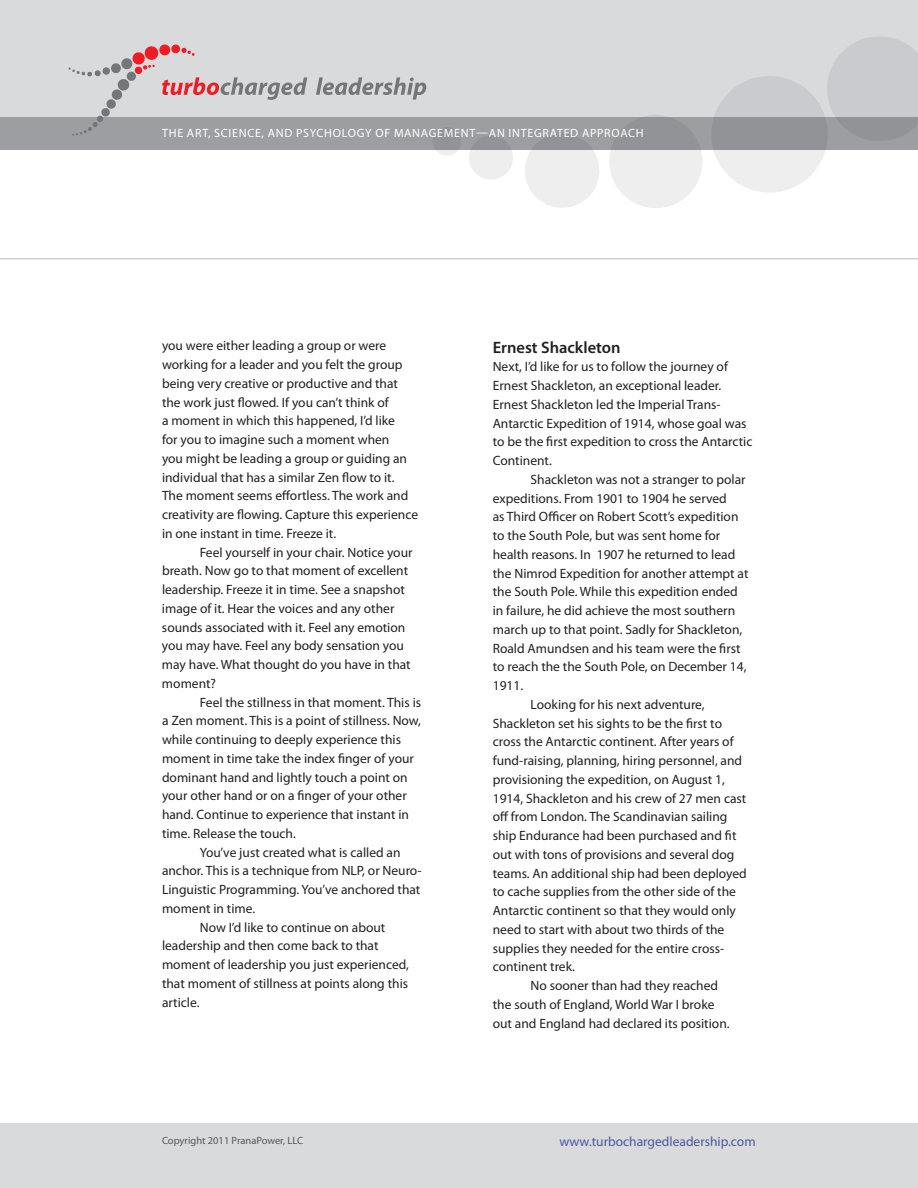
<style>
.page{position:relative;width:918px;height:1188px;background:#fff}
.page>*{position:absolute;margin:0;border:0;box-sizing:border-box;transform-origin:0 0}
.t1{font:600 16.5px "Myriad Pro";color:#231f20}
.t2{font:13.5px/18.8px "Myriad Pro";color:#231f20}
.t3{font:13.5px "Myriad Pro";color:#4c59a0}
.t4{font:12px "Myriad Pro";letter-spacing:.06em;color:#fff}
.t5{font:10.5px "Myriad Pro";color:#57585a}
</style>
<div class="page">
<div style="left:0;top:0;width:918px;height:150px;background:#d9dadc"></div>
<div style="left:0;top:1123px;width:918px;height:65px;background:#d9dadc"></div>
<div style="left:0;top:117px;width:918px;height:33px;background:#9c9ea2"></div>
<svg style="left:433px;top:37px;width:485px;height:171px"></svg>
<svg style="left:69px;top:44px;width:238px;height:92px"></svg>
<svg style="left:316px;top:77px;width:110px;height:23px"></svg>
<hr style="left:0;top:258px;width:918px;height:1px;background:#b6b7bb">
<p class="t4" style="left:162px;top:126px;width:483px">the art, science, And PSYCHOLOGY of management—an integrated approach</p>
<p class="t2" style="left:162px;top:336px;width:258px">you were either leading a group or were working for a leader and you felt the group being very creative or productive and that the work just flowed. If you can’t think of<br>a moment in which this happened, I’d like<br>for you to imagine such a moment when<br>you might be leading a group or guiding an individual that has a similar Zen flow to it.<br>The moment seems effortless. The work and creativity are flowing. Capture this experience in one instant in time. Freeze it.</p>
<p class="t2" style="left:162px;top:542px;width:252px;text-indent:38px">Feel yourself in your chair. Notice your breath. Now go to that moment of excellent leadership. Freeze it in time. See a snapshot image of it. Hear the voices and any other sounds associated with it. Feel any emotion you may have. Feel any body sensation you may have. What thought do you have in that moment?</p>
<p class="t2" style="left:200px;top:692px;width:223px">Feel the stillness in that moment. This is</p>
<p class="t2" style="left:162px;top:711px;width:261px">a Zen moment. This is a point of stillness. Now,</p>
<p class="t2" style="left:162px;top:730px;width:241px">while continuing to deeply experience this</p>
<p class="t2" style="left:162px;top:749px;width:253px">moment in time take the index finger of your</p>
<p class="t2" style="left:162px;top:767px;width:247px">dominant hand and lightly touch a point on</p>
<p class="t2" style="left:162px;top:786px;width:246px">your other hand or on a finger of your other</p>
<p class="t2" style="left:162px;top:805px;width:249px">hand. Continue to experience that instant in</p>
<p class="t2" style="left:162px;top:824px;width:135px">time. Release the touch.</p>
<p class="t2" style="left:200px;top:843px;width:202px">You’ve just created what is called an</p>
<p class="t2" style="left:162px;top:861px;width:261px">anchor. This is a technique from NLP, or Neuro-</p>
<p class="t2" style="left:162px;top:880px;width:260px">Linguistic Programming. You’ve anchored that</p>
<p class="t2" style="left:162px;top:899px;width:95px">moment in time.</p>
<p class="t2" style="left:200px;top:918px;width:187px">Now I’d like to continue on about</p>
<p class="t2" style="left:162px;top:936px;width:218px">leadership and then come back to that</p>
<p class="t2" style="left:162px;top:955px;width:249px">moment of leadership you just experienced,</p>
<p class="t2" style="left:162px;top:974px;width:248px">that moment of stillness at points along this</p>
<p class="t2" style="left:162px;top:993px;width:39px">article.</p>
<p class="t1" style="left:493px;top:337px;width:129px">Ernest Shackleton</p>
<p class="t2" style="left:493px;top:357px;width:261px">Next, I’d like for us to follow the journey of Ernest Shackleton, an exceptional leader.<br>Ernest Shackleton led the I mperial Trans-Antarctic Expedition of 1914, whose goal was to be the first expedition to cross the Antarctic Continent.</p>
<p class="t2" style="left:531px;top:470px;width:217px">Shackleton was not a stranger to polar</p>
<p class="t2" style="left:493px;top:488px;width:236px">expeditions. From 1901 to 1904 he served</p>
<p class="t2" style="left:493px;top:507px;width:247px">as Third Officer on Robert Scott’s expedition</p>
<p class="t2" style="left:493px;top:526px;width:229px">to the South Pole, but was sent home for</p>
<p class="t2" style="left:493px;top:545px;width:244px">health reasons. I n 1907 he returned to lead</p>
<p class="t2" style="left:493px;top:563px;width:257px">the N imrod Expedition for another attempt at</p>
<p class="t2" style="left:493px;top:582px;width:247px">the South Pole. While this expedition ended</p>
<p class="t2" style="left:493px;top:601px;width:244px">in failure, he did achieve the most southern</p>
<p class="t2" style="left:493px;top:620px;width:251px">march up to that point. Sadly for Shackleton,</p>
<p class="t2" style="left:493px;top:638px;width:249px">Roald Amundsen and his team were the first</p>
<p class="t2" style="left:493px;top:657px;width:255px">to reach the the South Pole, on December 14,</p>
<p class="t2" style="left:493px;top:676px;width:32px">1911.</p>
<p class="t2" style="left:531px;top:695px;width:176px">Looking for his next adventure,</p>
<p class="t2" style="left:493px;top:713px;width:231px">Shackleton set his sights to be the first to</p>
<p class="t2" style="left:493px;top:732px;width:243px">cross the Antarctic continent. After years of</p>
<p class="t2" style="left:493px;top:751px;width:251px">fund-raising, planning, hiring personnel, and</p>
<p class="t2" style="left:493px;top:770px;width:234px">provisioning the expedition, on August 1,</p>
<p class="t2" style="left:493px;top:788px;width:255px">1914, Shackleton and his crew of 27 men cast</p>
<p class="t2" style="left:493px;top:807px;width:236px">off from London. The Scandinavian sailing</p>
<p class="t2" style="left:493px;top:826px;width:245px">ship Endurance had been purchased and fit</p>
<p class="t2" style="left:493px;top:845px;width:243px">out with tons of provisions and several dog</p>
<p class="t2" style="left:493px;top:864px;width:256px">teams. An additional ship had been deployed</p>
<p class="t2" style="left:493px;top:882px;width:245px">to cache supplies from the other side of the</p>
<p class="t2" style="left:493px;top:901px;width:245px">Antarctic continent so that they would only</p>
<p class="t2" style="left:493px;top:920px;width:233px">need to start with about two thirds of the</p>
<p class="t2" style="left:493px;top:939px;width:233px">supplies they needed for the entire cross-</p>
<p class="t2" style="left:493px;top:957px;width:84px">continent trek.</p>
<p class="t2" style="left:531px;top:976px;width:189px">No sooner than had they reached</p>
<p class="t2" style="left:493px;top:995px;width:223px">the south of England, World War I broke</p>
<p class="t2" style="left:493px;top:1014px;width:238px">out and England had declared its position.</p>
<p class="t5" style="left:162px;top:1134px;width:142px">Copyright 2011 PranaPower, LLC</p>
<p class="t3" style="left:559px;top:1133px;width:198px">www.turbochargedleadership.com</p>
</div>
